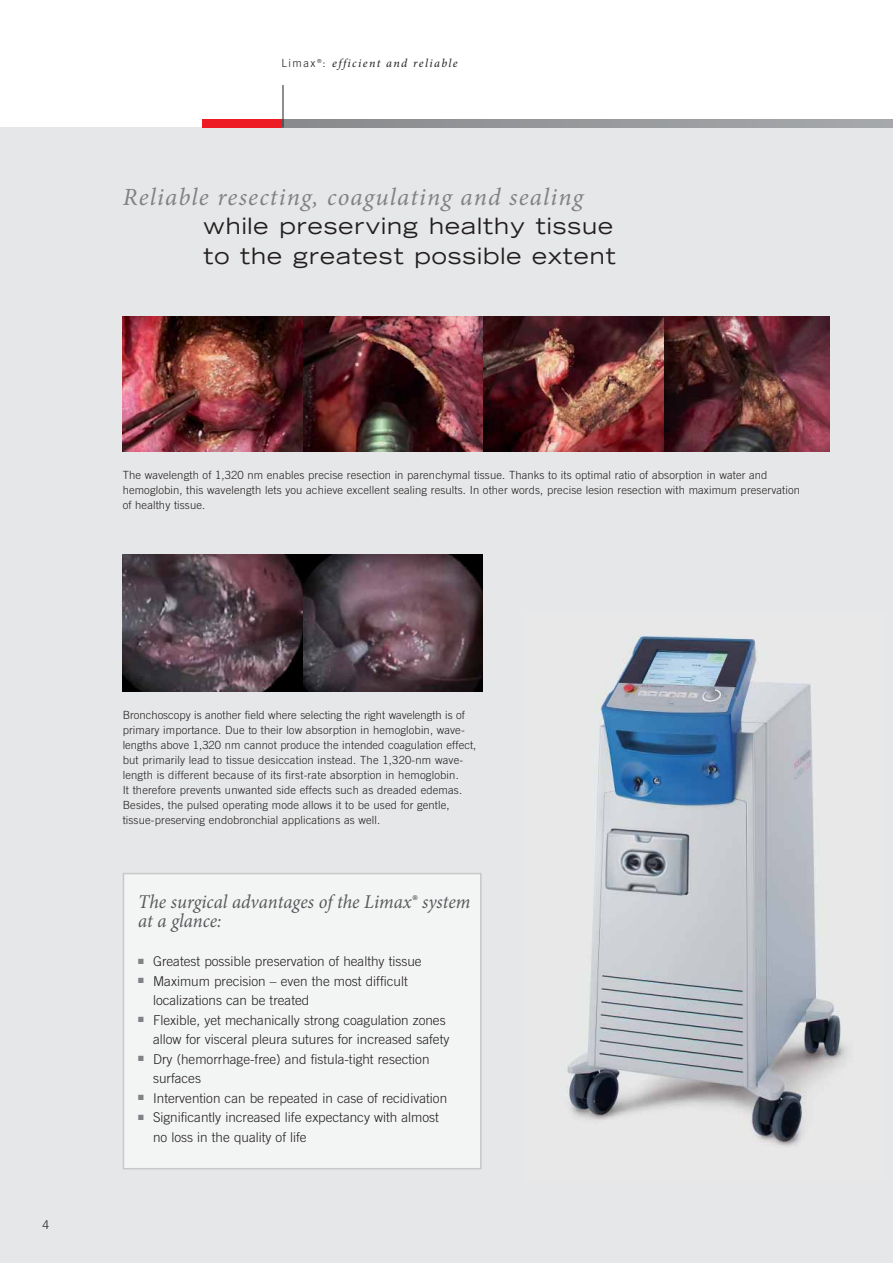
<style>
.page{position:relative;width:893px;height:1263px;background:#fff}
.page>*{position:absolute;margin:0;border:0;box-sizing:border-box;transform-origin:0 0}
.t1{font:italic 24.75px "Minion Pro";letter-spacing:.05em;color:#808285}
.t2{font:expanded 22.5px/29.2px "Trade Gothic LH";letter-spacing:.045em;color:#231f20}
.t3{font:italic 19.5px/19.5px "Minion Pro";color:#58595b;scale:.95 1}
.t4{font:300 13.5px/19.5px "Trade Gothic";color:#231f20}
.t5{font:italic 12px "Minion Pro";letter-spacing:.115em;color:#231f20}
.t6{font:300 12px "Trade Gothic";color:#231f20}
.t7{font:300 11.25px/15px "Trade Gothic";letter-spacing:.01em;color:#231f20}
.s1{font-family:"Trade Gothic";font-weight:300;font-style:normal;font-size:11.25px}
</style>
<div class="page">
<div style="left:0;top:128px;width:893px;height:1135px;background:#e6e7e8"></div>
<div style="left:203px;top:119px;width:80px;height:9px;background:#ed1c24"></div>
<svg style="left:284px;top:119px;width:609px;height:9px;background:#96989b"></svg>
<hr style="left:283px;top:85px;width:1px;height:43px;background:#231f20">
<img style="left:567px;top:636px;width:280px;height:510px">
<img style="left:123px;top:316px;width:542px;height:135px">
<img style="left:303px;top:316px;width:180px;height:135px">
<img style="left:123px;top:555px;width:180px;height:136px">
<svg style="left:303px;top:555px;width:180px;height:136px;background:#55424a"></svg>
<img style="left:484px;top:316px;width:180px;height:135px">
<img style="left:665px;top:316px;width:164px;height:135px">
<div style="left:124px;top:874px;width:356px;height:294px;background:#f3f4f4"></div>
<div style="left:123px;top:873px;width:359px;height:296px;border:2px solid #c6c8ca"></div>
<p class="t5" style="left:281px;top:59px;width:178px"><span class="s1">Limax</span> <sup>®</sup><span class="s1">:</span> efficient and reliable</p>
<h1 class="t1" style="left:123px;top:187px;width:462px">Reliable resecting, coagulating and sealing</h1>
<h2 class="t2" style="left:203px;top:214px;width:414px">while preserving healthy tissue to the greatest possible extent</h2>
<p class="t7" style="left:123px;top:468px;width:679px">The wavelength of 1,320 nm enables precise resection in parenchymal tissue. Thanks to its optimal ratio of absorption in water and hemoglobin, this wavelength lets you achieve excellent sealing results. In other words, precise lesion resection with maximum preservation of healthy tissue.</p>
<p class="t6" style="left:43px;top:1220px;width:8px">4</p>
<p class="t7" style="left:123px;top:708px;width:355px">Bronchoscopy is another field where selecting the right wavelength is of primary importance. Due to their low absorption in hemoglobin, wave&shy;lengths above 1,320 nm cannot produce the intended coagulation effect, but primarily lead to tissue desiccation instead. The 1,320-nm wave&shy;length is different because of its first-rate absorption in hemoglobin.<br>It therefore prevents unwanted side effects such as dreaded edemas.<br>Besides, the pulsed operating mode allows it to be used for gentle, tissue-preserving endobronchial applications as well.</p>
<h3 class="t3" style="left:138px;top:893px;width:351px">The surgical advantages of the Limax® system at a glance:</h3>
<p class="t4" style="left:138px;top:953px;width:285px"><sup>■</sup> Greatest possible preservation of healthy tissue</p>
<p class="t4" style="left:153px;top:972px;width:256px;text-indent:-15px"><sup>■</sup> Maximum precision – even the most difficult localizations can be treated</p>
<p class="t4" style="left:138px;top:1011px;width:313px;text-align:right"><sup>■</sup> Flexible, yet mechanically strong coagulation zones allow for visceral pleura sutures for increased safety</p>
<p class="t4" style="left:153px;top:1050px;width:278px;text-indent:-15px"><sup>■</sup> Dry (hemorrhage-free) and fistula-tight resection surfaces</p>
<p class="t4" style="left:138px;top:1089px;width:310px"><sup>■</sup> Intervention can be repeated in case of recidivation</p>
<p class="t4" style="left:153px;top:1109px;width:287px;text-indent:-15px"><sup>■</sup> Significantly increased life expectancy with almost no loss in the quality of life</p>
</div>
